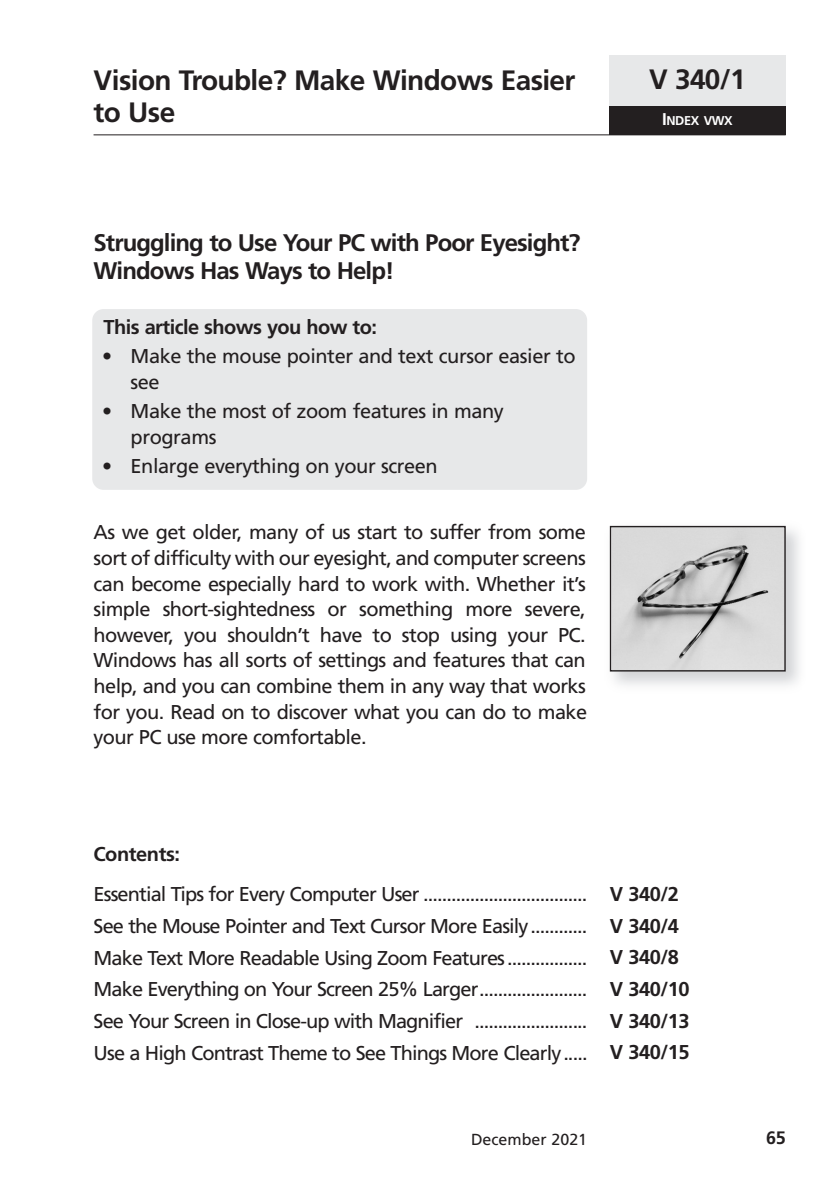
<style>
.page{position:relative;width:839px;height:1190px;background:#fff}
.page>*{position:absolute;margin:0;border:0;box-sizing:border-box;transform-origin:0 0}
.t1{font:700 28px/32px "Frutiger";letter-spacing:-.02em;color:#231f20}
.t2{font:700 24px/28px "Frutiger";letter-spacing:-.04em;color:#231f20}
.t3{font:20px/25.6px "Frutiger";letter-spacing:-.02em;color:#231f20;text-align:justify}
.t4{font:700 20px/31.6px "Frutiger";letter-spacing:-.02em;color:#231f20}
.t5{font:700 18px "Frutiger";color:#231f20}
.t6{font:16px "Frutiger";color:#231f20}
.t7{font:700 12.8px "Frutiger";letter-spacing:-.03em;color:#fff}
.s1{font-size:17px}
</style>
<div class="page">
<div style="left:609px;top:55px;width:176px;height:51px;background:#e7e8e9"></div>
<div style="left:609px;top:106px;width:176px;height:29px;background:#231f20"></div>
<hr style="left:93px;top:134px;width:692px;height:1px;background:#231f20">
<img style="left:609px;top:525px;width:190px;height:160px">
<img style="left:612px;top:528px;width:171px;height:141px">
<div style="left:609px;top:526px;width:176px;height:145px;border:1px solid #231f20"></div>
<div style="left:92px;top:309px;width:495px;height:181px;background:#e7e8e9;border-radius:11px"></div>
<h1 class="t1" style="left:93px;top:67px;width:483px">Vision Trouble? Make Windows Easier to Use</h1>
<p class="t2" style="left:93px;top:230px;width:488px">Struggling to Use Your PC with Poor Eyesight?<br>Windows Has Ways to Help!</p>
<p class="t4" style="left:104px;top:313px;width:275px">This article shows you how to:</p>
<p class="t3" style="left:131px;top:344px;width:446px;text-indent:-28px">• Make the mouse pointer and text cursor easier to see</p>
<p class="t3" style="left:131px;top:399px;width:375px;text-indent:-28px">• Make the most of zoom features in many programs</p>
<p class="t3" style="left:102px;top:454px;width:337px">• Enlarge everything on your screen</p>
<p class="t3" style="left:93px;top:521px;width:495px">As we get older, many of us start to suffer from some sort of difficulty with our eyesight, and computer screens can become especially hard to work with. Whether it’s simple short-sightedness or something more severe, however, you shouldn’t have to stop using your PC.<br>Windows has all sorts of settings and features that can help, and you can combine them in any way that works for you. Read on to discover what you can do to make your PC use more comfortable.</p>
<h1 class="t1" style="left:649px;top:65px;width:98px">V 340/1</h1>
<p class="t7" style="left:662px;top:116px;width:72px"><span class="s1">I</span>NDEX VWX</p>
<p class="t4" style="left:93px;top:840px;width:88px">Contents:</p>
<p class="t3" style="left:93px;top:880px;width:495px;line-height:31.6px">Essential Tips for Every Computer User ...................................<br>See the Mouse Pointer and Text Cursor More Easily............<br>Make Text More Readable Using Zoom Features.................<br>Make Everything on Your Screen 25% Larger.......................<br>See Your Screen in Close-up with Magnifier ........................<br>Use a High Contrast Theme to See Things More Clearly.....</p>
<p class="t4" style="left:609px;top:880px;width:81px">V 340/2<br>V 340/4<br>V 340/8<br>V 340/10<br>V 340/13<br>V 340/15</p>
<p class="t6" style="left:471px;top:1133px;width:118px">December 2021</p>
<p class="t5" style="left:766px;top:1130px;width:21px">65</p>
</div>
